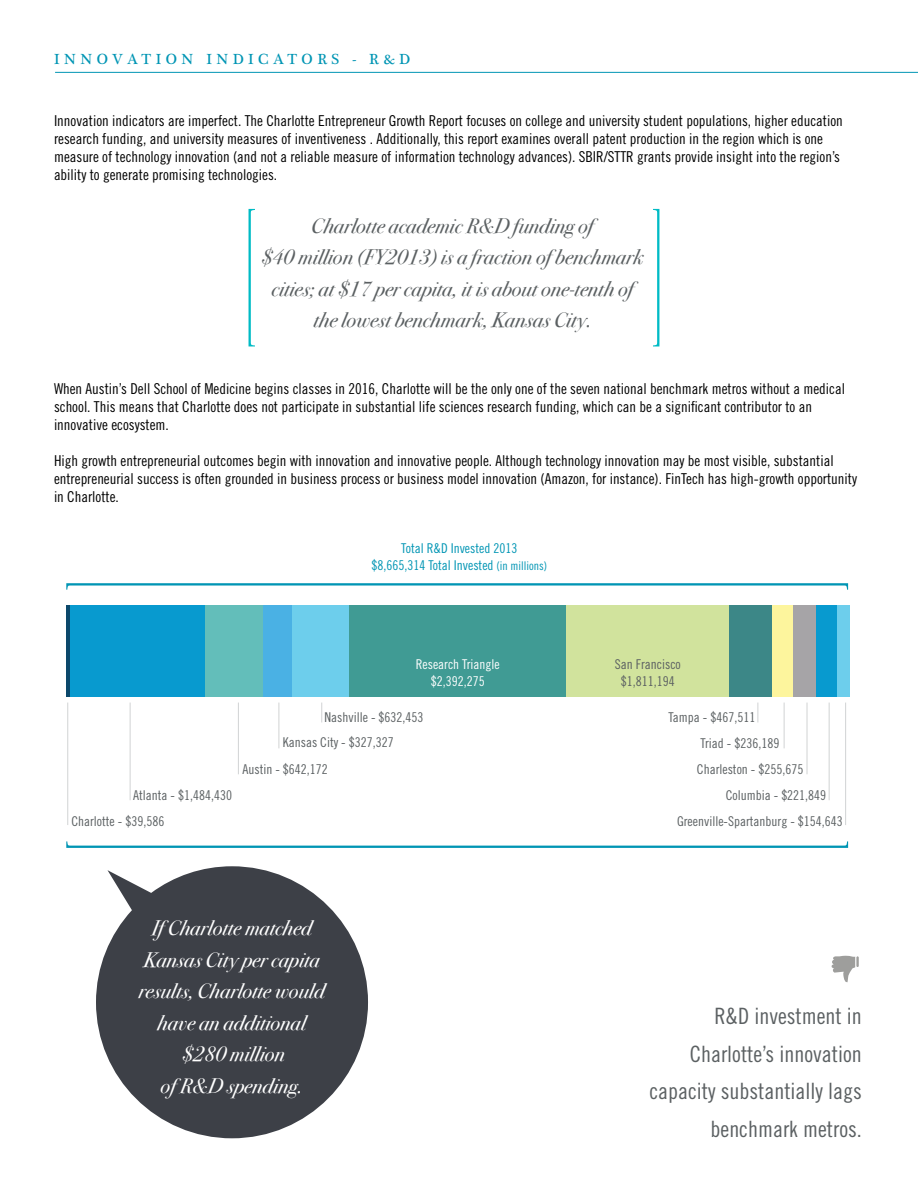
<style>
.page{position:relative;width:918px;height:1188px;background:#fff}
.page>*{position:absolute;margin:0;border:0;box-sizing:border-box;transform-origin:0 0}
.t1{font:22.5px/37.5px "Trade Gothic Cond Eighteen";color:#5b6062;text-align:right}
.t2{font:italic 21px/31.5px "Bodoni Svty Two ITCTT";color:#5b6062;text-align:center}
.t3{font:italic 21px/31.5px "Bodoni Svty Two ITCTT";color:#fff;text-align:center}
.t4{font:15px/18px "Trade Gothic Cond Eighteen";color:#000}
.t5{font:15px "Plantagenet Cherokee";letter-spacing:.3em;color:#0095b4}
.t6{font:13.5px/16.2px "Trade Gothic Cond Eighteen";color:#5b6062}
.t7{font:13.5px/16.2px "Trade Gothic Cond Eighteen";color:#0095b4;text-align:center}
.t8{font:13.5px/16.2px "Trade Gothic Cond Eighteen";color:#fff;text-align:center}
.s1{font-size:12px}
</style>
<div class="page">
<hr style="left:55px;top:72px;width:863px;height:1px;background:#0095b4">
<div style="left:836px;top:606px;width:14px;height:91px;background:#6dceec"></div>
<div style="left:816px;top:606px;width:20px;height:91px;background:#089acf"></div>
<div style="left:793px;top:606px;width:23px;height:91px;background:#a6a4a7"></div>
<div style="left:772px;top:606px;width:21px;height:91px;background:#fdf59d"></div>
<div style="left:729px;top:606px;width:43px;height:91px;background:#3c8787"></div>
<div style="left:565px;top:606px;width:164px;height:91px;background:#d1e39d"></div>
<div style="left:349px;top:606px;width:216px;height:91px;background:#409b94"></div>
<div style="left:292px;top:606px;width:57px;height:91px;background:#6dceec"></div>
<div style="left:262px;top:606px;width:30px;height:91px;background:#4ab1e4"></div>
<div style="left:204px;top:606px;width:58px;height:91px;background:#63beba"></div>
<div style="left:70px;top:606px;width:134px;height:91px;background:#089acf"></div>
<hr style="left:66px;top:606px;width:4px;height:91px;background:#0b486b">
<svg style="left:66px;top:583px;width:782px;height:7px"></svg>
<svg style="left:66px;top:841px;width:782px;height:7px"></svg>
<hr style="left:67px;top:703px;width:1px;height:122px;background:#d1d3d4">
<hr style="left:845px;top:703px;width:1px;height:122px;background:#d1d3d4">
<hr style="left:130px;top:703px;width:1px;height:97px;background:#d1d3d4">
<hr style="left:829px;top:703px;width:1px;height:97px;background:#d1d3d4">
<hr style="left:238px;top:703px;width:1px;height:71px;background:#d1d3d4">
<hr style="left:807px;top:703px;width:1px;height:71px;background:#d1d3d4">
<hr style="left:279px;top:703px;width:1px;height:45px;background:#d1d3d4">
<hr style="left:784px;top:703px;width:1px;height:45px;background:#d1d3d4">
<svg style="left:321px;top:703px;width:1px;height:19px"></svg>
<svg style="left:758px;top:703px;width:1px;height:19px"></svg>
<svg style="left:96px;top:866px;width:272px;height:272px;fill:#3d4047"></svg>
<svg style="left:832px;top:956px;width:27px;height:27px"></svg>
<svg style="left:249px;top:209px;width:6px;height:137px"></svg>
<svg style="left:653px;top:209px;width:6px;height:137px"></svg>
<p class="t5" style="left:54px;top:51px;width:358px">INNOVATION INDICATORS - R&amp;D</p>
<p class="t4" style="left:54px;top:111px;width:790px">Innovation indicators are imperfect. The Charlotte Entrepreneur Growth Report focuses on college and university student populations, higher education research funding, and university measures of inventiveness . Additionally, this report examines overall patent production in the region which is one measure of technology innovation (and not a reliable measure of information technology advances). SBIR/STTR grants provide insight into the region’s ability to generate promising technologies.</p>
<h2 class="t2" style="left:261px;top:209px;width:384px">Charlotte academic R&amp;D funding of<br>$40 million (FY2013) is a fraction of benchmark cities; at $17 per capita, it is about one-tenth of the lowest benchmark, Kansas City.</h2>
<p class="t4" style="left:54px;top:379px;width:793px">When Austin’s Dell School of Medicine begins classes in 2016, Charlotte will be the only one of the seven national benchmark metros without a medical school. This means that Charlotte does not participate in substantial life sciences research funding, which can be a significant contributor to an innovative ecosystem.</p>
<p class="t4" style="left:54px;top:451px;width:805px">High growth entrepreneurial outcomes begin with innovation and innovative people. Although technology innovation may be most visible, substantial entrepreneurial success is often grounded in business process or business model innovation (Amazon, for instance). FinTech has high-growth opportunity in Charlotte.</p>
<p class="t7" style="left:371px;top:540px;width:177px">Total R&amp;D Invested 2013<br>$8,665,314 Total Invested <span class="s1">(in millions)</span></p>
<p class="t8" style="left:416px;top:656px;width:85px">Research Triangle $2,392,275</p>
<p class="t6" style="left:71px;top:782px;width:162px;line-height:26.2px;text-indent:62px">Atlanta - $1,484,430<br>Charlotte - $39,586</p>
<p class="t6" style="left:283px;top:705px;width:142px;line-height:25px;text-indent:42px">Nashville - $632,453<br>Kansas City - $327,327</p>
<p class="t6" style="left:242px;top:761px;width:87px">Austin - $642,172</p>
<h2 class="t3" style="left:138px;top:911px;width:188px">If Charlotte matched<br>Kansas City per capita results, Charlotte would have an additional $280 million<br>of R&amp;D spending.</h2>
<p class="t6" style="left:615px;top:656px;width:67px;text-align:center">San Francisco $1,811,194</p>
<p class="t6" style="left:668px;top:709px;width:88px">Tampa - $467,511</p>
<p class="t6" style="left:701px;top:735px;width:80px">Triad - $236,189</p>
<p class="t6" style="left:697px;top:761px;width:108px">Charleston - $255,675</p>
<p class="t6" style="left:726px;top:787px;width:102px">Columbia - $221,849</p>
<p class="t6" style="left:677px;top:813px;width:167px">Greenville-Spartanburg - $154,643</p>
<h1 class="t1" style="left:649px;top:997px;width:214px">R&amp;D investment in<br>Charlotte’s innovation capacity substantially lags benchmark metros.</h1>
</div>
